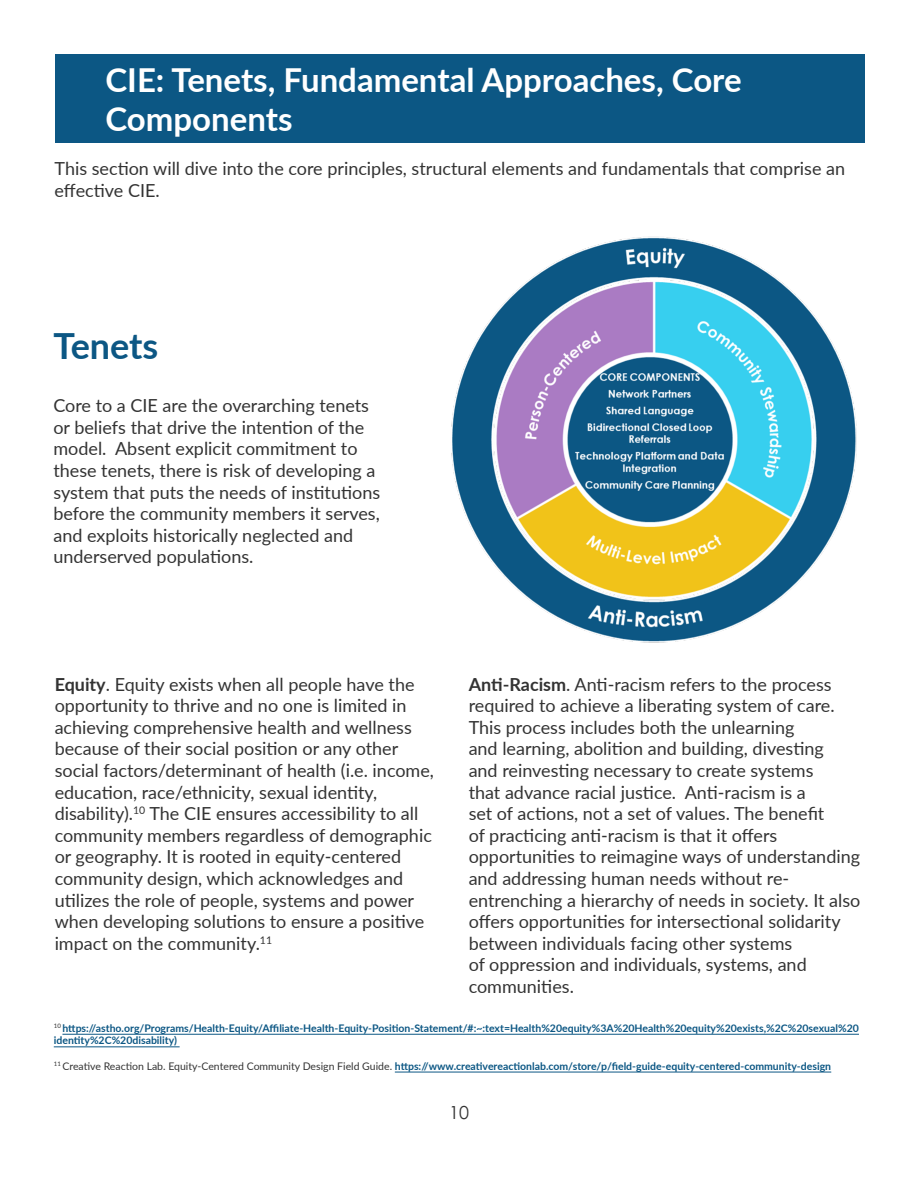
<style>
.page{position:relative;width:918px;height:1188px;background:#fff}
.page>*{position:absolute;margin:0;border:0;box-sizing:border-box;transform-origin:0 0}
.t1{font:700 36px "Lato";color:#0c5784}
.t2{font:700 33px/39.6px "Lato";color:#fff}
.P1{font:18px/21.6px "Lato";color:#333}
.t3{font:18px "Century Gothic Pro";color:#333}
.P1-2{font:700 10.5px/12.6px "Lato";color:#0c5784}
.s1{font-weight:700}
.s2{font-weight:400;color:#333}
</style>
<div class="page">
<div style="left:55px;top:54px;width:810px;height:88px;background:#0c5784"></div>
<hr style="left:62px;top:1034px;width:797px;height:1px;background:#0c5784">
<hr style="left:54px;top:1047px;width:126px;height:1px;background:#0c5784">
<hr style="left:395px;top:1072px;width:436px;height:1px;background:#0c5784">
<img style="left:451px;top:236px;width:406px;height:406px">
<h1 class="t2" style="left:105px;top:58px;width:638px">CIE: Tenets, Fundamental Approaches, Core<br>Components</h1>
<p class="P1" style="left:55px;top:157px;width:792px">This section will dive into the core principles, structural elements and fundamentals that comprise an effective CIE.</p>
<h1 class="t1" style="left:53px;top:320px;width:107px">Tenets</h1>
<p class="P1" style="left:53px;top:394px;width:328px">Core to a CIE are the overarching tenets or beliefs that drive the intention of the model. Absent explicit commitment to these tenets, there is risk of developing a system that puts the needs of institutions before the community members it serves, and exploits historically neglected and underserved populations.</p>
<p class="P1" style="left:55px;top:672px;width:381px"><span class="s1">Equity</span>. Equity exists when all people have the opportunity to thrive and no one is limited in achieving comprehensive health and wellness because of their social position or any other social factors/determinant of health (i.e. income, education, race/ethnicity, sexual identity, disability).<sup>10</sup> The CIE ensures accessibility to all community members regardless of demographic or geography. It is rooted in equity-centered community design, which acknowledges and utilizes the role of people, systems and power when developing solutions to ensure a positive impact on the community.<sup>11</sup></p>
<p class="P1" style="left:469px;top:672px;width:393px"><span class="s1">Anti-Racism</span>. Anti-racism refers to the process required to achieve a liberating system of care.<br>This process includes both the unlearning<br>and learning, abolition and building, divesting<br>and reinvesting necessary to create systems<br>that advance racial justice. Anti-racism is a<br>set of actions, not a set of values. The benefit<br>of practicing anti-racism is that it offers opportunities to reimagine ways of understanding and addressing human needs without re&shy;entrenching a hierarchy of needs in society. It also offers opportunities for intersectional solidarity between individuals facing other systems<br>of oppression and individuals, systems, and communities.</p>
<p class="P1-2" style="left:54px;top:1021px;width:807px"><sup>10</sup> https://astho.org/Programs/Health-Equity/Affiliate-Health-Equity-Position-Statement/#:~:text=Health%20equity%3A%20Health%20equity%20exists,%2C%20sexual%20 identity%2C%20disability)</p>
<p class="P1-2" style="left:54px;top:1059px;width:779px"><sup>11</sup> <span class="s2">Creative Reaction Lab. Equity-Centered Community Design Field Guide.</span> https://www.creativereactionlab.com/store/p/field-guide-equity-centered-community-design</p>
<p class="t3" style="left:449px;top:1102px;width:21px">10</p>
</div>
